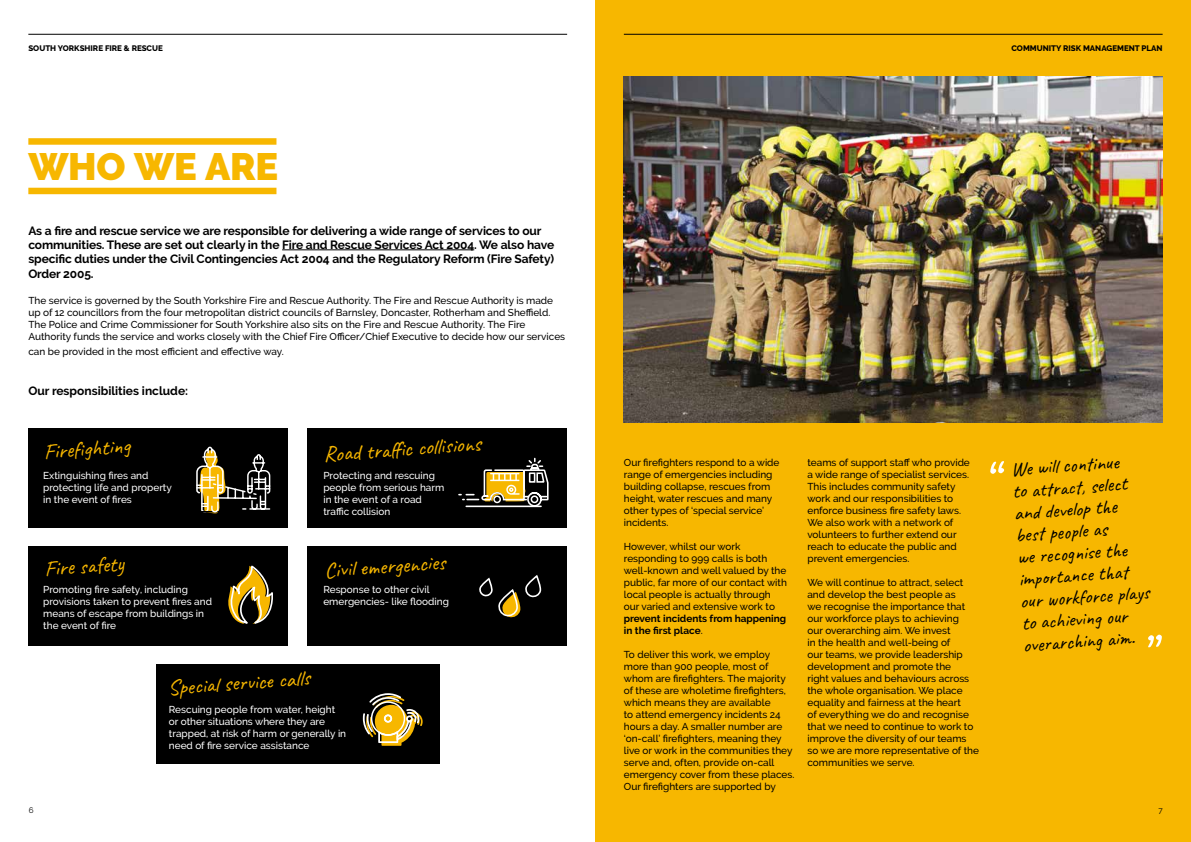
<style>
.page{position:relative;width:1191px;height:842px;background:#fff}
.page>*{position:absolute;margin:0;border:0;box-sizing:border-box;transform-origin:0 0}
.t1{font:900 38px "Raleway";letter-spacing:-.01em;color:#f7b700}
.t2{font:22px "Caveat";color:#f7b700}
.t3{font:20px/22px "Caveat";color:#000}
.t4{font:700 12px/14.4px "Raleway";letter-spacing:-.01em;color:#000}
.t5{font:500 10px/12px "Raleway";color:#000}
.t6{font:500 10px/12px "Raleway";color:#fff}
.t7{font:700 10px/12px "Raleway";color:#000}
.t8{font:800 8px "Raleway";color:#000}
.t9{font:8px "Raleway";color:#000}
.s1{font-weight:500}
</style>
<div class="page">
<hr style="left:28px;top:34px;width:539px;height:1px;background:#000">
<div style="left:595px;top:0;width:596px;height:842px;background:#f7b700"></div>
<hr style="left:624px;top:34px;width:538px;height:1px;background:#000">
<hr style="left:282px;top:250px;width:192px;height:1px;background:#000">
<div style="left:28px;top:429px;width:260px;height:99px;background:#000"></div>
<div style="left:307px;top:429px;width:260px;height:99px;background:#000"></div>
<div style="left:28px;top:546px;width:260px;height:99px;background:#000"></div>
<div style="left:307px;top:546px;width:260px;height:99px;background:#000"></div>
<div style="left:28px;top:188px;width:248px;height:6px;background:#f7b700"></div>
<div style="left:28px;top:138px;width:248px;height:7px;background:#f7b700"></div>
<img style="left:624px;top:77px;width:538px;height:345px">
<svg style="left:195px;top:446px;width:80px;height:200px"></svg>
<svg style="left:459px;top:457px;width:90px;height:50px"></svg>
<svg style="left:479px;top:576px;width:63px;height:42px"></svg>
<div style="left:156px;top:664px;width:284px;height:99px;background:#000"></div>
<svg style="left:363px;top:693px;width:59px;height:53px"></svg>
<p class="t8" style="left:28px;top:44px;width:136px">SOUTH YORKSHIRE FIRE &amp; RESCUE</p>
<h1 class="t1" style="left:28px;top:144px;width:251px">WHO WE ARE</h1>
<p class="t4" style="left:28px;top:223px;width:527px">As a fire and rescue service we are responsible for delivering a wide range of services to our communities. These are set out clearly in the Fire and Rescue Services Act 2004. We also have specific duties under the Civil Contingencies Act 2004 and the Regulatory Reform (Fire Safety)<br>Order 2005.</p>
<p class="t5" style="left:28px;top:295px;width:538px">The service is governed by the South Yorkshire Fire and Rescue Authority. The Fire and Rescue Authority is made up of 12 councillors from the four metropolitan district councils of Barnsley, Doncaster, Rotherham and Sheffield.<br>The Police and Crime Commissioner for South Yorkshire also sits on the Fire and Rescue Authority. The Fire Authority funds the service and works closely with the Chief Fire Officer/Chief Executive to decide how our services</p>
<p class="t5" style="left:28px;top:345px;width:257px">can be provided in the most efficient and effective way.</p>
<p class="t4" style="left:28px;top:384px;width:161px">Our responsibilities include:</p>
<h2 class="t2" style="left:43px;top:438px;width:88px;rotate:-4deg">Firefi ghting</h2>
<h2 class="t2" style="left:323px;top:440px;width:158px;rotate:-4deg">Road traffi c collisions</h2>
<p class="t6" style="left:323px;top:470px;width:122px">Protecting and rescuing people from serious harm in the event of a road traffic collision</p>
<p class="t6" style="left:43px;top:470px;width:130px">Extinguishing fires and protecting life and property in the event of fires</p>
<h2 class="t2" style="left:43px;top:555px;width:81px;rotate:-4deg">Fire safety</h2>
<p class="t6" style="left:43px;top:584px;width:170px">Promoting fire safety, including provisions taken to prevent fires and means of escape from buildings in the event of fire</p>
<h2 class="t2" style="left:323px;top:556px;width:123px;rotate:-4deg">Civil emergencies</h2>
<p class="t6" style="left:323px;top:584px;width:127px">Response to other civil emergencies- like flooding</p>
<h2 class="t2" style="left:167px;top:674px;width:144px;rotate:-4deg">Special service calls</h2>
<p class="t9" style="left:29px;top:805px;width:6px">6</p>
<p class="t6" style="left:169px;top:704px;width:179px">Rescuing people from water, height or other situations where they are trapped, at risk of harm or generally in need of fire service assistance</p>
<p class="t8" style="left:1011px;top:44px;width:153px">COMMUNITY RISK MANAGEMENT PLAN</p>
<p class="t5" style="left:624px;top:456px;width:157px">Our firefighters respond to a wide range of emergencies including building collapse, rescues from height, water rescues and many other types of ‘special service’ incidents.</p>
<p class="t5" style="left:624px;top:540px;width:165px">However, whilst our work responding to 999 calls is both well-known and well valued by the public, far more of our contact with local people is actually through our varied and extensive work to</p>
<p class="t7" style="left:624px;top:612px;width:164px">prevent incidents from happening in the first place<span class="s1">.</span></p>
<p class="t5" style="left:624px;top:648px;width:172px">To deliver this work, we employ more than 900 people, most of whom are firefighters. The majority of these are wholetime firefighters, which means they are available<br>to attend emergency incidents 24 hours a day. A smaller number are ‘on-call’ firefighters, meaning they live or work in the communities they serve and, often, provide on-call emergency cover from these places.<br>Our firefighters are supported by</p>
<p class="t5" style="left:807px;top:456px;width:164px">teams of support staff who provide a wide range of specialist services.<br>This includes community safety work and our responsibilities to enforce business fire safety laws.<br>We also work with a network of volunteers to further extend our reach to educate the public and prevent emergencies.</p>
<p class="t5" style="left:807px;top:576px;width:173px">We will continue to attract, select and develop the best people as<br>we recognise the importance that our workforce plays to achieving<br>our overarching aim. We invest<br>in the health and well-being of<br>our teams, we provide leadership development and promote the<br>right values and behaviours across the whole organisation. We place equality and fairness at the heart<br>of everything we do and recognise that we need to continue to work to improve the diversity of our teams so we are more representative of the communities we serve.</p>
<h3 class="t3" style="left:1010px;top:458px;width:131px;rotate:-4deg">We will continue<br>to attract, select and develop the best people as<br>we recognise the importance that our workforce plays to achieving our overarching aim.</h3>
<p class="t9" style="left:1158px;top:805px;width:6px">7</p>
</div>
